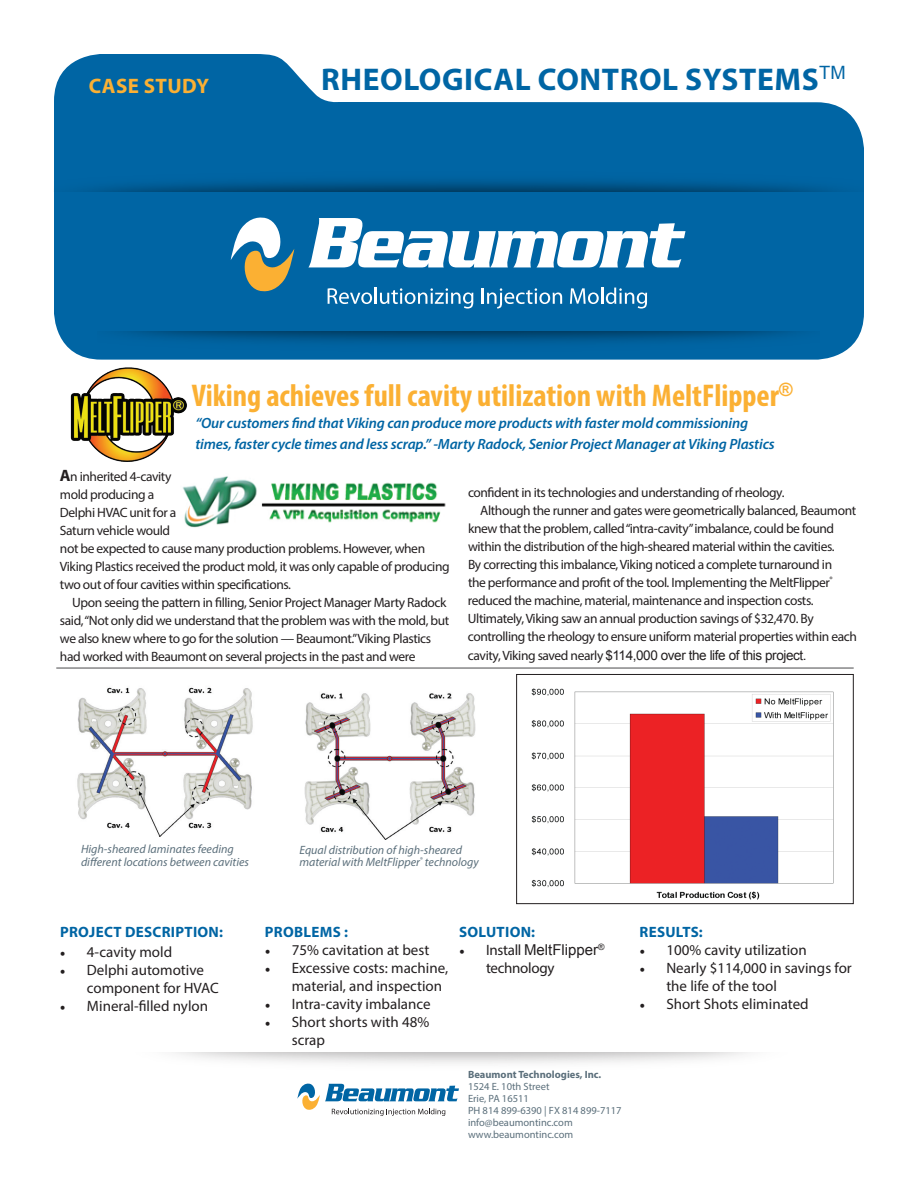
<style>
.page{position:relative;width:918px;height:1188px;background:#fff}
.page>*{position:absolute;margin:0;border:0;box-sizing:border-box;transform-origin:0 0}
.t1{font:700 condensed 31.5px "Myriad Pro";color:#fbb033}
.t2{font:700 31.5px "Myriad Pro";letter-spacing:.02em;color:#0065a4}
.t3{font:700 21px "Myriad Pro";letter-spacing:.02em;color:#fbb033}
.t4{font:15px/18px "Myriad Pro";color:#231f20}
.t5{font:700 15px "Myriad Pro";letter-spacing:.02em;color:#0065a4}
.t6{font:15px/18px "Myriad Pro";letter-spacing:-.02em;color:#231f20}
.t7{font:italic 600 14.85px/21px "Myriad Pro";letter-spacing:-.01em;color:#0065a4}
.t8{font:13.5px/18px "Myriad Pro";letter-spacing:-.03em;color:#231f20}
.t9{font:13.5px "Arial";letter-spacing:-.03em;color:#231f20}
.t10{font:italic 12px "Myriad Pro";color:#5b6f7b}
.t11{font:10.5px "Myriad Pro";color:#5b6f7b}
.t12{font:700 10.5px "Myriad Pro";color:#5b6f7b}
.s1{font-weight:700;font-size:16.5px}
.s2{font-family:"Myriad Pro"}
.s3{font-family:"Minion Pro"}
.s4{font-family:"Arial"}
</style>
<div class="page">
<svg style="left:297px;top:1084px;width:162px;height:32px"></svg>
<svg style="left:54px;top:54px;width:810px;height:306px;fill:#0065a4"></svg>
<img style="left:54px;top:171px;width:810px;height:21px">
<img style="left:97px;top:332px;width:723px;height:21px">
<svg style="left:308px;top:218px;width:377px;height:49px"></svg>
<svg style="left:231px;top:218px;width:63px;height:74px"></svg>
<svg style="left:328px;top:288px;width:145px;height:21px;background:#3b88b9"></svg>
<svg style="left:481px;top:288px;width:81px;height:21px;background:#3b88b9"></svg>
<svg style="left:570px;top:288px;width:77px;height:21px"></svg>
<img style="left:70px;top:367px;width:117px;height:95px">
<hr style="left:56px;top:668px;width:798px;height:1px;background:#494a4b">
<img style="left:182px;top:476px;width:264px;height:52px">
<img style="left:77px;top:687px;width:176px;height:150px">
<img style="left:304px;top:693px;width:172px;height:146px">
<img style="left:531px;top:688px;width:303px;height:212px">
<div style="left:516px;top:674px;width:338px;height:230px;border:1px solid #231f20"></div>
<p class="t3" style="left:89px;top:72px;width:122px">CASE STUDY</p>
<p class="t2" style="left:321px;top:58px;width:526px">RHEOLOGICAL CONTROL SYSTEMS<sup>TM</sup></p>
<p class="t1" style="left:192px;top:376px;width:602px">Viking achieves full cavity utilization with MeltFlipper<sup>®</sup></p>
<p class="t7" style="left:195px;top:412px;width:581px">“Our customers find that Viking can produce more products with faster mold commissioning times, faster cycle times and less scrap.” -Marty Radock, Senior Project Manager at Viking Plastics</p>
<p class="t8" style="left:60px;top:467px;width:391px"><span class="s1">A</span>n inherited 4-cavity<br>mold producing a<br>Delphi HVAC unit for a<br>Saturn vehicle would<br>not be expected to cause many production problems. However, when Viking Plastics received the product mold, it was only capable of producing two out of four cavities within specifications.</p>
<p class="t8" style="left:60px;top:593px;width:391px;text-indent:12px">Upon seeing the pattern in filling, Senior Project Manager Marty Radock said, “Not only did we understand that the problem was with the mold, but we also knew where to go for the solution — Beaumont.” Viking Plastics had worked with Beaumont on several projects in the past and were</p>
<p class="t8" style="left:468px;top:483px;width:318px">confident in its technologies and understanding of rheology.</p>
<p class="t8" style="left:468px;top:501px;width:390px;text-indent:12px">Although the runner and gates were geometrically balanced, Beaumont knew that the problem, called “intra-cavity” imbalance, could be found within the distribution of the high-sheared material within the cavities.<br>By correcting this imbalance, Viking noticed a complete turnaround in<br>the performance and profit of the tool. Implementing the MeltFlipper<sup>® </sup>reduced the machine, material, maintenance and inspection costs.<br>Ultimately, Viking saw an annual production savings of $32,470. By controlling the rheology to ensure uniform material properties within each</p>
<p class="t9" style="left:468px;top:647px;width:340px"><span class="s2">cavity, Viking saved nearly</span> $114,000 over the life of this project.</p>
<p class="t10" style="left:81px;top:842px;width:154px">High-sheared laminates feeding</p>
<p class="t10" style="left:81px;top:855px;width:170px">different locations between cavities</p>
<p class="t10" style="left:299px;top:842px;width:164px">Equal distribution of high-sheared</p>
<p class="t10" style="left:299px;top:855px;width:181px">material with MeltFlipper<sup>®</sup> technology</p>
<p class="t5" style="left:60px;top:922px;width:164px">PROJECT DESCRIPTION:</p>
<p class="t4" style="left:60px;top:942px;width:114px"><span class="s3">•</span> 4-cavity mold</p>
<p class="t4" style="left:87px;top:960px;width:133px;text-indent:-27px"><span class="s3">•</span> Delphi automotive component for HVAC</p>
<p class="t4" style="left:60px;top:996px;width:150px"><span class="s3">•</span> Mineral-filled nylon</p>
<p class="t5" style="left:265px;top:922px;width:85px">PROBLEMS :</p>
<p class="t4" style="left:265px;top:941px;width:166px"><span class="s3">•</span> 75% cavitation at best</p>
<p class="t4" style="left:292px;top:959px;width:158px;text-indent:-27px"><span class="s3">•</span> Excessive costs: machine, material, and inspection</p>
<p class="t4" style="left:265px;top:995px;width:167px"><span class="s3">•</span> Intra-cavity imbalance</p>
<p class="t4" style="left:292px;top:1013px;width:139px;text-indent:-27px"><span class="s3">•</span> Short shorts with 48% scrap</p>
<p class="t5" style="left:459px;top:922px;width:78px">SOLUTION:</p>
<p class="t6" style="left:486px;top:941px;width:120px;text-indent:-27px"><span class="s3">•</span> Install <span class="s4">MeltFlipper</span><sup>® </sup>technology</p>
<p class="t12" style="left:468px;top:1067px;width:135px">Beaumont Technologies, Inc.</p>
<p class="t11" style="left:468px;top:1080px;width:83px">1524 E. 10th Street</p>
<p class="t11" style="left:468px;top:1092px;width:62px">Erie, PA 16511</p>
<p class="t11" style="left:468px;top:1104px;width:155px">PH 814 899-6390 | FX 814 899-7117</p>
<p class="t11" style="left:468px;top:1116px;width:106px">info@beaumontinc.com</p>
<p class="t11" style="left:468px;top:1128px;width:107px">www.beaumontinc.com</p>
<p class="t5" style="left:640px;top:922px;width:65px">RESULTS:</p>
<p class="t4" style="left:639px;top:941px;width:169px"><span class="s3">•</span> 100% cavity utilization</p>
<p class="t4" style="left:666px;top:959px;width:187px;text-indent:-27px"><span class="s3">•</span> Nearly $114,000 in savings for the life of the tool</p>
<p class="t4" style="left:639px;top:995px;width:171px"><span class="s3">•</span> Short Shots eliminated</p>
</div>
